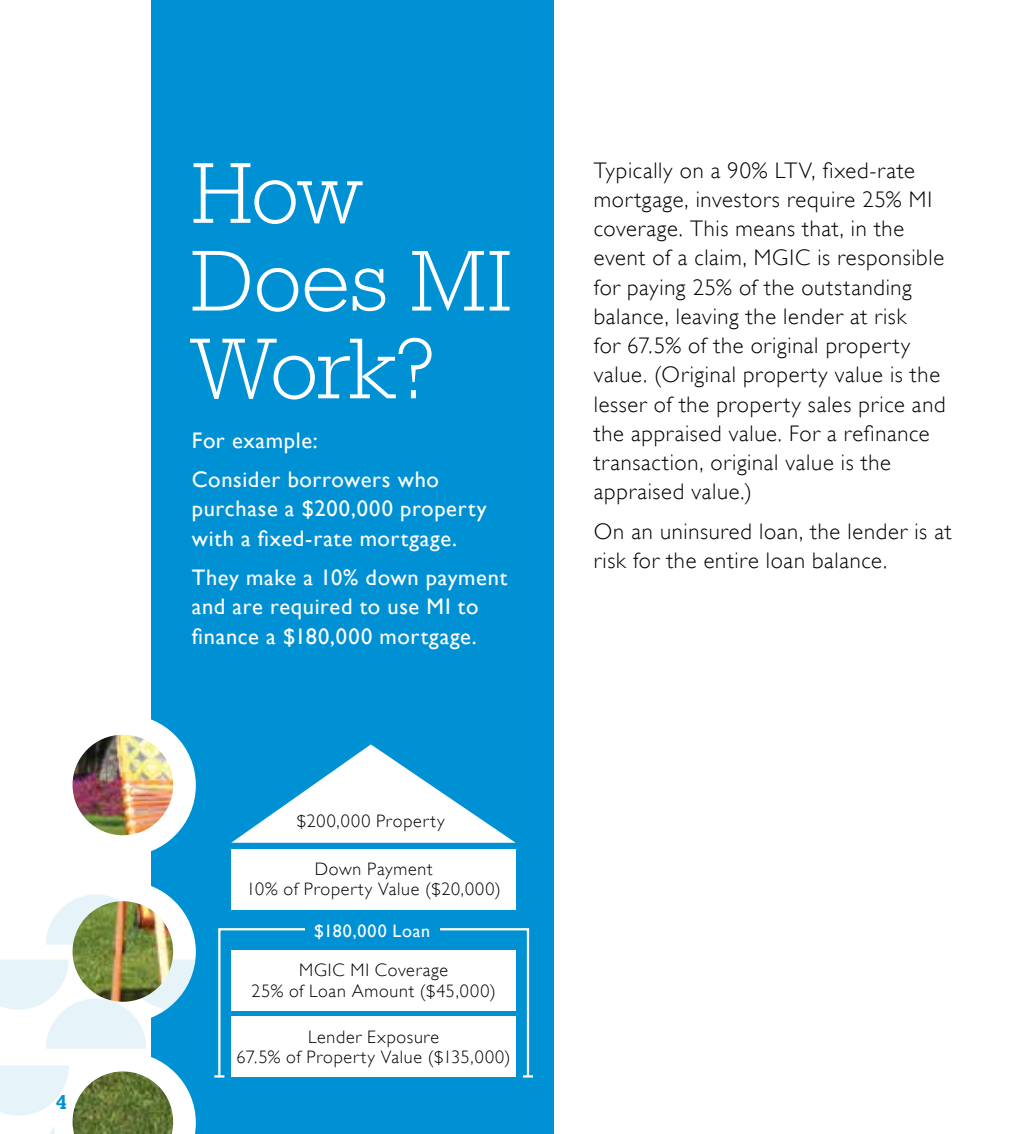
<style>
.page{position:relative;width:1013px;height:1134px;background:#fff}
.page>*{position:absolute;margin:0;border:0;box-sizing:border-box;transform-origin:0 0}
.t1{font:300 87.75px/87.8px "Rockwell";letter-spacing:-.015em;color:#fff}
.Body_Copy__Black{font:300 22.5px/29.2px "Gill Sans";letter-spacing:.03em;color:#000}
.Bulleted_Black{font:22.5px/29.2px "Gill Sans";letter-spacing:.03em;color:#fff}
.t2{font:700 20.25px "Rockwell";color:#0091d5}
.Bulleted_Black-2{font:300 18px/20.2px "Gill Sans";letter-spacing:.04em;color:#000;text-align:center}
.Bulleted_Black-3{font:18px "Gill Sans";letter-spacing:.04em;color:#fff}
</style>
<div class="page">
<div style="left:151px;top:0;width:402px;height:1134px;background:#0091d5"></div>
<div style="left:54px;top:881px;width:142px;height:142px;background:#fff;border-radius:50%"></div>
<svg style="left:46px;top:894px;width:96px;height:51px"></svg>
<div style="left:54px;top:714px;width:142px;height:142px;background:#fff;border-radius:50%"></div>
<img style="left:73px;top:735px;width:100px;height:100px;border-radius:50px">
<img style="left:73px;top:901px;width:100px;height:101px;border-radius:50px">
<div style="left:218px;top:928px;width:311px;height:150px;border:2px solid #fff"></div>
<svg style="left:0;top:959px;width:224px;height:175px"></svg>
<svg style="left:523px;top:1075px;width:10px;height:3px"></svg>
<div style="left:232px;top:849px;width:283px;height:60px;background:#fff"></div>
<svg style="left:231px;top:744px;width:284px;height:99px"></svg>
<div style="left:305px;top:916px;width:134px;height:26px;background:#0091d5"></div>
<div style="left:232px;top:1016px;width:283px;height:61px;background:#fff"></div>
<div style="left:232px;top:950px;width:283px;height:61px;background:#fff"></div>
<p class="t2" style="left:56px;top:1090px;width:13px">4</p>
<p class="t1" style="left:192px;top:149px;width:321px">How<br>Does MI<br>Work?</p>
<p class="Bulleted_Black" style="left:192px;top:425px;width:127px">For example:</p>
<p class="Bulleted_Black" style="left:192px;top:465px;width:296px">Consider borrowers who purchase a $200,000 property with a fixed-rate mortgage.</p>
<p class="Bulleted_Black" style="left:192px;top:563px;width:317px">They make a 10% down payment and are required to use MI to finance a $180,000 mortgage.</p>
<p class="Bulleted_Black-2" style="left:297px;top:810px;width:149px">$200,000 Property</p>
<p class="Bulleted_Black-2" style="left:246px;top:858px;width:256px">Down Payment<br>10% of Property Value ($20,000)</p>
<p class="Bulleted_Black-3" style="left:314px;top:920px;width:117px">$180,000 Loan</p>
<p class="Bulleted_Black-2" style="left:251px;top:960px;width:246px">MGIC MI Coverage<br>25% of Loan Amount ($45,000)</p>
<p class="Bulleted_Black-2" style="left:237px;top:1026px;width:275px">Lender Exposure<br>67.5% of Property Value ($135,000)</p>
<p class="Body_Copy__Black" style="left:594px;top:155px;width:353px">Typically on a 90% LTV, fixed-rate mortgage, investors require 25% MI coverage. This means that, in the event of a claim, MGIC is responsible for paying 25% of the outstanding balance, leaving the lender at risk<br>for 67.5% of the original property value. (Original property value is the lesser of the property sales price and the appraised value. For a refinance transaction, original value is the appraised value.)</p>
<p class="Body_Copy__Black" style="left:594px;top:516px;width:359px">On an uninsured loan, the lender is at risk for the entire loan balance.</p>
</div>
